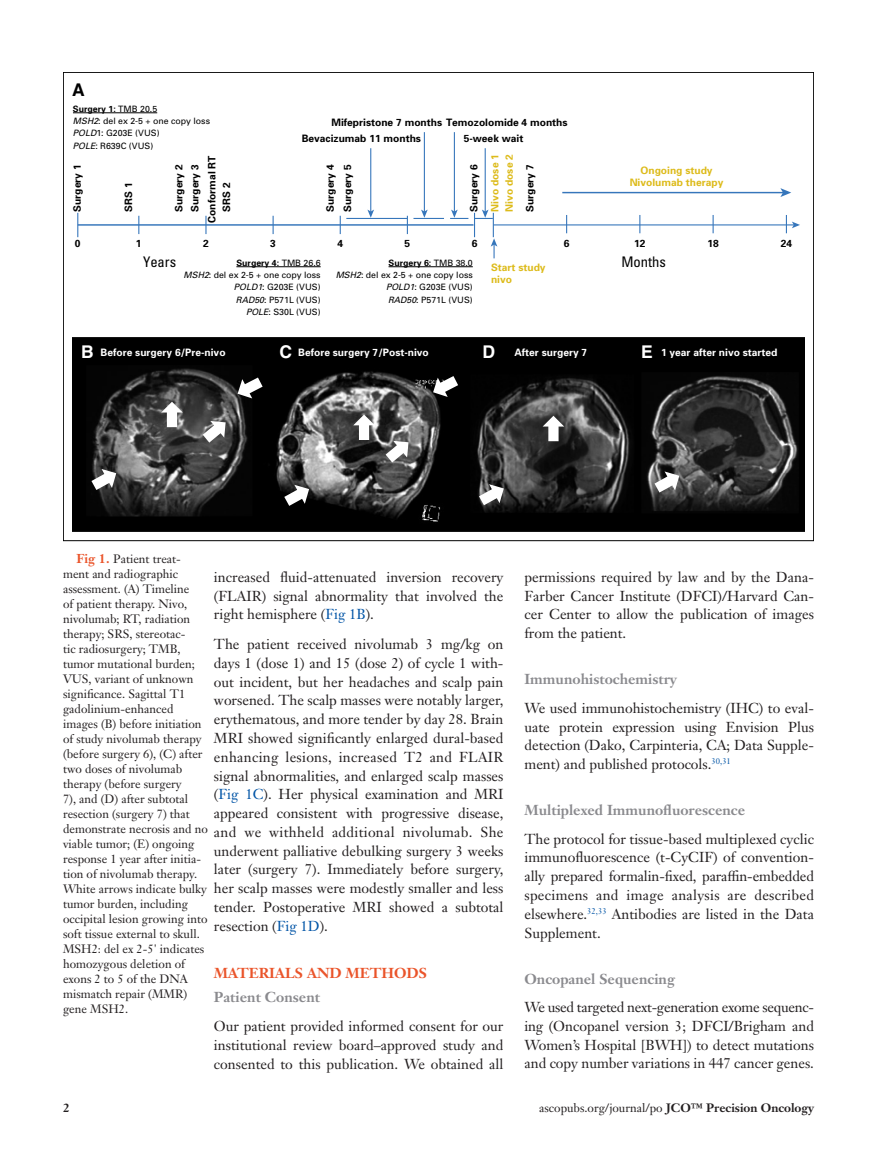
<style>
.page{position:relative;width:877px;height:1175px;background:#fff}
.page>*{position:absolute;margin:0;border:0;box-sizing:border-box;transform-origin:0 0}
.t1{font:700 17.55px "Helvetica";color:#fff}
.t2{font:700 17.55px "Helvetica";color:#000}
.t3{font:condensed 14.55px "Univers";color:#000}
.t4{font:14.25px/18.8px "Janson Text LT Pro";color:#231f20;text-align:justify}
.t5{font:700 14.25px "Janson Text LT Pro";color:#8a8a8e}
.t6{font:700 14.25px "Janson Text LT Pro";color:#ea542a}
.t7{font:12px/15px "Janson Text LT Pro";color:#231f20}
.t8{font:700 12px "Janson Text LT Pro";color:#231f20}
.t9{font:700 10.2px/15.9px "Univers";color:#000}
.t10{font:700 10.2px "Univers";color:#fff}
.t11{font:700 10.2px/12.3px "Univers";color:#ddbb1b}
.t12{font:8.7px/12.1px "Univers";color:#000;text-align:right}
.s1{font-weight:700}
.s2{font-style:italic}
.s3{font-weight:700;font-size:12.75px;color:#ea542a}
.s4{color:#0054a6}
</style>
<div class="page">
<img style="left:72px;top:337px;width:733px;height:195px">
<svg style="left:91px;top:469px;width:25px;height:21px"></svg>
<svg style="left:161px;top:402px;width:22px;height:25px"></svg>
<svg style="left:203px;top:421px;width:23px;height:21px"></svg>
<svg style="left:238px;top:377px;width:25px;height:21px"></svg>
<svg style="left:284px;top:485px;width:25px;height:21px"></svg>
<svg style="left:353px;top:414px;width:22px;height:26px"></svg>
<svg style="left:386px;top:441px;width:23px;height:21px"></svg>
<svg style="left:433px;top:376px;width:25px;height:21px"></svg>
<svg style="left:479px;top:484px;width:25px;height:21px"></svg>
<svg style="left:543px;top:416px;width:21px;height:25px"></svg>
<svg style="left:654px;top:471px;width:25px;height:21px"></svg>
<svg style="left:77px;top:213px;width:1px;height:24px"></svg>
<svg style="left:138px;top:216px;width:1px;height:18px"></svg>
<svg style="left:205px;top:216px;width:2px;height:18px"></svg>
<svg style="left:407px;top:216px;width:1px;height:18px"></svg>
<svg style="left:273px;top:216px;width:1px;height:18px"></svg>
<svg style="left:340px;top:216px;width:1px;height:18px"></svg>
<svg style="left:566px;top:215px;width:1px;height:18px"></svg>
<svg style="left:639px;top:215px;width:1px;height:18px"></svg>
<svg style="left:713px;top:215px;width:1px;height:18px"></svg>
<hr style="left:346px;top:218px;width:61px;height:1px;background:#3676bb">
<hr style="left:413px;top:218px;width:31px;height:1px;background:#3676bb">
<hr style="left:78px;top:224px;width:395px;height:2px;background:#3676bb">
<hr style="left:73px;top:112px;width:43px;height:1px;background:#000">
<hr style="left:116px;top:112px;width:41px;height:1px;background:#000">
<hr style="left:236px;top:266px;width:43px;height:1px;background:#000">
<hr style="left:279px;top:266px;width:42px;height:1px;background:#000">
<hr style="left:389px;top:266px;width:42px;height:1px;background:#000">
<hr style="left:431px;top:266px;width:42px;height:1px;background:#000">
<hr style="left:493px;top:224px;width:301px;height:1px;background:#3676bb">
<svg style="left:786px;top:215px;width:14px;height:18px"></svg>
<hr style="left:424px;top:132px;width:1px;height:80px;background:#3676bb">
<svg style="left:421px;top:209px;width:7px;height:9px"></svg>
<hr style="left:485px;top:148px;width:1px;height:64px;background:#3676bb">
<hr style="left:370px;top:148px;width:1px;height:64px;background:#3676bb">
<svg style="left:367px;top:209px;width:7px;height:9px"></svg>
<hr style="left:454px;top:132px;width:1px;height:80px;background:#3676bb">
<svg style="left:450px;top:209px;width:18px;height:10px"></svg>
<svg style="left:474px;top:209px;width:23px;height:49px"></svg>
<hr style="left:562px;top:192px;width:222px;height:1px;background:#3676bb">
<svg style="left:780px;top:188px;width:11px;height:9px"></svg>
<p class="t2" style="left:72px;top:79px;width:14px">A</p>
<p class="t12" style="left:73px;top:103px;width:139px;text-align:left"><span class="s1">Surgery 1:</span> TMB 20.5<br><span class="s2">MSH2</span>: del ex 2-5 + one copy loss<br><span class="s2">POLD</span>1: G203E (VUS)<br><span class="s2">POLE</span>: R639C (VUS)</p>
<p class="t9" style="left:331px;top:114px;width:238px">Mifepristone 7 months Temozolomide 4 months</p>
<p class="t11" style="left:488px;top:212px;width:59px;line-height:14.4px;rotate:-90deg">Nivo dose 1<br>Nivo dose 2</p>
<p class="t11" style="left:630px;top:164px;width:95px;text-align:center">Ongoing study<br>Nivolumab therapy</p>
<p class="t9" style="left:302px;top:130px;width:121px">Bevacizumab 11 months</p>
<p class="t9" style="left:464px;top:130px;width:61px">5-week wait</p>
<p class="t9" style="left:171px;top:212px;width:49px;rotate:-90deg">Surgery 2<br>Surgery 3</p>
<p class="t9" style="left:204px;top:223px;width:69px;rotate:-90deg">Conformal RT</p>
<p class="t9" style="left:322px;top:212px;width:49px;rotate:-90deg">Surgery 4</p>
<p class="t9" style="left:340px;top:212px;width:49px;rotate:-90deg">Surgery 5</p>
<p class="t9" style="left:466px;top:212px;width:49px;rotate:-90deg">Surgery 6</p>
<p class="t9" style="left:522px;top:212px;width:49px;rotate:-90deg">Surgery 7</p>
<p class="t9" style="left:69px;top:212px;width:49px;rotate:-90deg">Surgery 1</p>
<p class="t9" style="left:121px;top:212px;width:30px;rotate:-90deg">SRS 1</p>
<p class="t9" style="left:219px;top:212px;width:30px;rotate:-90deg">SRS 2</p>
<p class="t9" style="left:75px;top:236px;width:7px">0</p>
<p class="t9" style="left:136px;top:236px;width:7px">1</p>
<p class="t9" style="left:203px;top:236px;width:7px">2</p>
<p class="t9" style="left:270px;top:236px;width:7px">3</p>
<p class="t9" style="left:337px;top:236px;width:7px">4</p>
<p class="t9" style="left:405px;top:236px;width:7px">5</p>
<p class="t9" style="left:472px;top:236px;width:7px">6</p>
<p class="t9" style="left:564px;top:236px;width:7px">6</p>
<p class="t9" style="left:634px;top:236px;width:13px">12</p>
<p class="t9" style="left:707px;top:236px;width:13px">18</p>
<p class="t9" style="left:781px;top:236px;width:13px">24</p>
<p class="t3" style="left:143px;top:252px;width:35px">Years</p>
<p class="t3" style="left:621px;top:252px;width:46px">Months</p>
<p class="t12" style="left:184px;top:257px;width:139px"><span class="s1">Surgery 4:</span> TMB 26.6<br><span class="s2">MSH2</span>: del ex 2-5 + one copy loss<br><span class="s2">POLD1</span>: G203E (VUS)<br><span class="s2">RAD50</span>: P571L (VUS)<br><span class="s2">POLE</span>: S30L (VUS)</p>
<p class="t12" style="left:336px;top:257px;width:139px"><span class="s1">Surgery 6:</span> TMB 38.0<br><span class="s2">MSH2</span>: del ex 2-5 + one copy loss<br><span class="s2">POLD1</span>: G203E (VUS)<br><span class="s2">RAD50</span>: P571L (VUS)</p>
<p class="t11" style="left:491px;top:261px;width:56px">Start study nivo</p>
<p class="t1" style="left:81px;top:341px;width:14px">B</p>
<p class="t1" style="left:279px;top:341px;width:14px">C</p>
<p class="t10" style="left:101px;top:346px;width:127px">Before surgery 6/Pre-nivo</p>
<p class="t10" style="left:298px;top:346px;width:132px">Before surgery 7/Post-nivo</p>
<p class="t1" style="left:482px;top:341px;width:14px">D</p>
<p class="t1" style="left:641px;top:341px;width:13px">E</p>
<p class="t10" style="left:515px;top:346px;width:74px">After surgery 7</p>
<p class="t10" style="left:661px;top:346px;width:118px">1 year after nivo started</p>
<p class="t7" style="left:63px;top:551px;width:146px;text-indent:13px"><span class="s3">Fig 1.</span> Patient treat&shy;ment and radiographic assessment. (A) Timeline<br>of patient therapy. Nivo, nivolumab; RT, radiation therapy; SRS, stereotac-<br>tic radiosurgery; TMB, tumor mutational burden;<br>VUS, variant of unknown significance. Sagittal T1 gadolinium-enhanced images (B) before initiation of study nivolumab therapy (before surgery 6), (C) after two doses of nivolumab therapy (before surgery<br>7), and (D) after subtotal resection (surgery 7) that demonstrate necrosis and no viable tumor; (E) ongoing response 1 year after initia&shy;tion of nivolumab therapy.<br>White arrows indicate bulky tumor burden, including occipital lesion growing into soft tissue external to skull.<br>MSH2: del ex 2-5' indicates homozygous deletion of exons 2 to 5 of the DNA mismatch repair (MMR) gene MSH2.</p>
<p class="t4" style="left:214px;top:567px;width:291px">increased fluid-attenuated inversion recovery (FLAIR) signal abnormality that involved the right hemisphere (<span class="s4">Fig 1B</span>).</p>
<p class="t4" style="left:214px;top:635px;width:291px">The patient received nivolumab 3 mg/kg on days 1 (dose 1) and 15 (dose 2) of cycle 1 with&shy;out incident, but her headaches and scalp pain worsened. The scalp masses were notably larger, erythematous, and more tender by day 28. Brain MRI showed significantly enlarged dural-based enhancing lesions, increased T2 and FLAIR signal abnormalities, and enlarged scalp masses (<span class="s4">Fig 1C</span>). Her physical examination and MRI appeared consistent with progressive disease, and we withheld additional nivolumab. She underwent palliative debulking surgery 3 weeks later (surgery 7). Immediately before surgery, her scalp masses were modestly smaller and less tender. Postoperative MRI showed a subtotal resection (<span class="s4">Fig 1D</span>).</p>
<p class="t6" style="left:214px;top:963px;width:214px">MATERIALS AND METHODS</p>
<p class="t5" style="left:214px;top:988px;width:108px">Patient Consent</p>
<p class="t4" style="left:214px;top:1016px;width:291px">Our patient provided informed consent for our institutional review board–approved study and consented to this publication. We obtained all</p>
<p class="t4" style="left:524px;top:567px;width:291px">permissions required by law and by the Dana-Farber Cancer Institute (DFCI)/Harvard Can&shy;cer Center to allow the publication of images from the patient.</p>
<p class="t5" style="left:524px;top:670px;width:154px">Immunohistochemistry</p>
<p class="t4" style="left:524px;top:698px;width:291px">We used immunohistochemistry (IHC) to eval&shy;uate protein expression using Envision Plus detection (Dako, Carpinteria, CA; Data Supple&shy;ment) and published protocols.<sup>30,31</sup></p>
<p class="t5" style="left:524px;top:801px;width:222px">Multiplexed Immunofluorescence</p>
<p class="t4" style="left:524px;top:829px;width:291px">The protocol for tissue-based multiplexed cyclic immunofluorescence (t-CyCIF) of convention&shy;ally prepared formalin-fixed, paraffin-embedded specimens and image analysis are described elsewhere.<sup>32,33</sup> Antibodies are listed in the Data Supplement.</p>
<p class="t5" style="left:524px;top:969px;width:152px">Oncopanel Sequencing</p>
<p class="t4" style="left:524px;top:997px;width:291px">We used targeted next-generation exome sequenc&shy;ing (Oncopanel version 3; DFCI/Brigham and Women’s Hospital [BWH]) to detect mutations and copy number variations in 447 cancer genes.</p>
<p class="t8" style="left:63px;top:1100px;width:8px">2</p>
<p class="t7" style="left:539px;top:1100px;width:277px">ascopubs.org/journal/po <span class="s1">JCO™ Precision Oncology</span></p>
</div>
